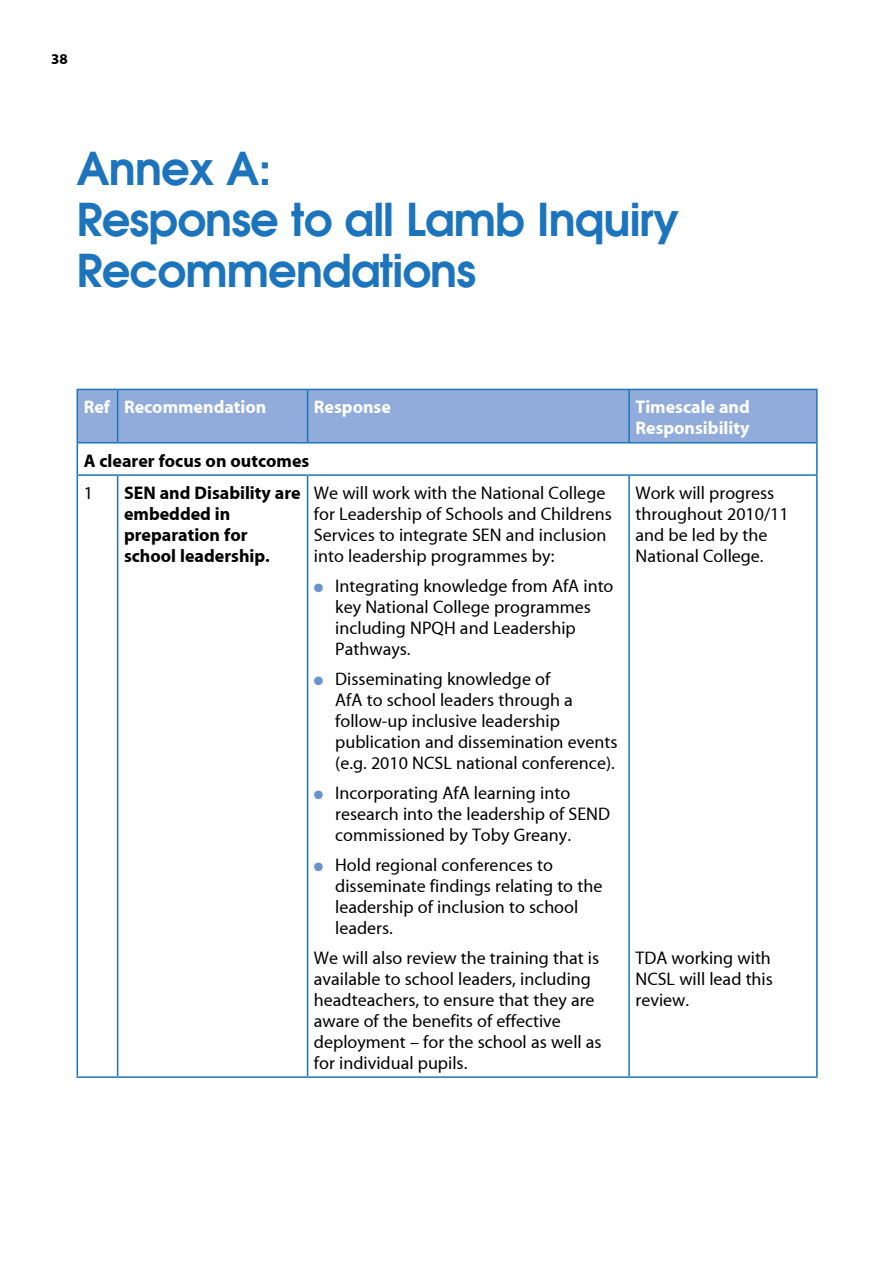
<style>
.page{position:relative;width:893px;height:1263px;background:#fff}
.page>*{position:absolute;margin:0;border:0;box-sizing:border-box;transform-origin:0 0}
.t1{font:600 45px/51px "Avant Garde";letter-spacing:-.02em;color:#1c75bc}
.t2{font:18px/21px "Myriad MM";color:#000}
.t3{font:18px/21px "Myriad MM Bold";color:#000}
.t4{font:18px/21px "Myriad MM Bold";color:#fff}
.t5{font:15px "Myriad MM Bold";color:#000}
.s1{color:#6a93cd}
</style>
<div class="page">
<div style="left:78px;top:390px;width:738px;height:52px;background:#91acda"></div>
<hr style="left:117px;top:390px;width:1px;height:52px;background:#1c75bc">
<hr style="left:307px;top:390px;width:1px;height:52px;background:#1c75bc">
<hr style="left:628px;top:390px;width:2px;height:52px;background:#1c75bc">
<hr style="left:77px;top:474px;width:41px;height:2px;background:#1c75bc">
<hr style="left:118px;top:474px;width:190px;height:2px;background:#1c75bc">
<hr style="left:117px;top:476px;width:1px;height:600px;background:#1c75bc">
<hr style="left:308px;top:474px;width:321px;height:2px;background:#1c75bc">
<hr style="left:307px;top:476px;width:1px;height:600px;background:#1c75bc">
<hr style="left:629px;top:474px;width:189px;height:2px;background:#1c75bc">
<hr style="left:628px;top:476px;width:2px;height:600px;background:#1c75bc">
<hr style="left:77px;top:1076px;width:41px;height:2px;background:#1c75bc">
<hr style="left:118px;top:1076px;width:190px;height:2px;background:#1c75bc">
<hr style="left:308px;top:1076px;width:321px;height:2px;background:#1c75bc">
<hr style="left:629px;top:1076px;width:189px;height:2px;background:#1c75bc">
<hr style="left:77px;top:443px;width:1px;height:31px;background:#1c75bc">
<hr style="left:816px;top:443px;width:2px;height:31px;background:#1c75bc">
<hr style="left:77px;top:476px;width:1px;height:600px;background:#1c75bc">
<hr style="left:816px;top:476px;width:2px;height:600px;background:#1c75bc">
<hr style="left:77px;top:389px;width:41px;height:1px;background:#1c75bc">
<hr style="left:77px;top:390px;width:1px;height:52px;background:#1c75bc">
<hr style="left:118px;top:389px;width:190px;height:1px;background:#1c75bc">
<hr style="left:308px;top:389px;width:321px;height:1px;background:#1c75bc">
<hr style="left:629px;top:389px;width:189px;height:1px;background:#1c75bc">
<hr style="left:816px;top:390px;width:2px;height:52px;background:#1c75bc">
<hr style="left:77px;top:442px;width:41px;height:1px;background:#1c75bc">
<hr style="left:118px;top:442px;width:190px;height:1px;background:#1c75bc">
<hr style="left:308px;top:442px;width:321px;height:1px;background:#1c75bc">
<hr style="left:629px;top:442px;width:189px;height:1px;background:#1c75bc">
<p class="t5" style="left:51px;top:51px;width:18px">38</p>
<h1 class="t1" style="left:77px;top:142px;width:604px">Annex A:<br>Response to all Lamb Inquiry<br>Recommendations</h1>
<p class="t4" style="left:84px;top:397px;width:184px">Ref Recommendation</p>
<p class="t4" style="left:314px;top:397px;width:78px">Response</p>
<p class="t4" style="left:635px;top:397px;width:116px">Timescale and<br>Responsibility</p>
<p class="t3" style="left:84px;top:451px;width:227px">A clearer focus on outcomes</p>
<p class="t2" style="left:84px;top:483px;width:11px">1</p>
<p class="t3" style="left:124px;top:483px;width:178px">SEN and Disability are embedded in preparation for school leadership.</p>
<p class="t2" style="left:314px;top:483px;width:299px">We will work with the National College for Leadership of Schools and Childrens Services to integrate SEN and inclusion into leadership programmes by:</p>
<p class="t2" style="left:335px;top:576px;width:280px;text-indent:-21px"><span class="s1">●</span> Integrating knowledge from AfA into key National College programmes including NPQH and Leadership<br>Pathways.</p>
<p class="t2" style="left:335px;top:669px;width:284px;text-indent:-21px"><span class="s1">●</span> Disseminating knowledge of<br>AfA to school leaders through a follow-up inclusive leadership publication and dissemination events (e.g. 2010 NCSL national conference).</p>
<p class="t2" style="left:335px;top:783px;width:276px;text-indent:-21px"><span class="s1">●</span> Incorporating AfA learning into research into the leadership of SEND commissioned by Toby Greany.</p>
<p class="t2" style="left:335px;top:855px;width:269px;text-indent:-21px"><span class="s1">●</span> Hold regional conferences to disseminate findings relating to the leadership of inclusion to school leaders.</p>
<p class="t2" style="left:314px;top:948px;width:289px">We will also review the training that is available to school leaders, including headteachers, to ensure that they are aware of the benefits of effective deployment – for the school as well as for individual pupils.</p>
<p class="t2" style="left:635px;top:483px;width:155px">Work will progress throughout 2010/11 and be led by the<br>National College.</p>
<p class="t2" style="left:635px;top:948px;width:139px;text-align:justify">TDA working with NCSL will lead this review.</p>
</div>
